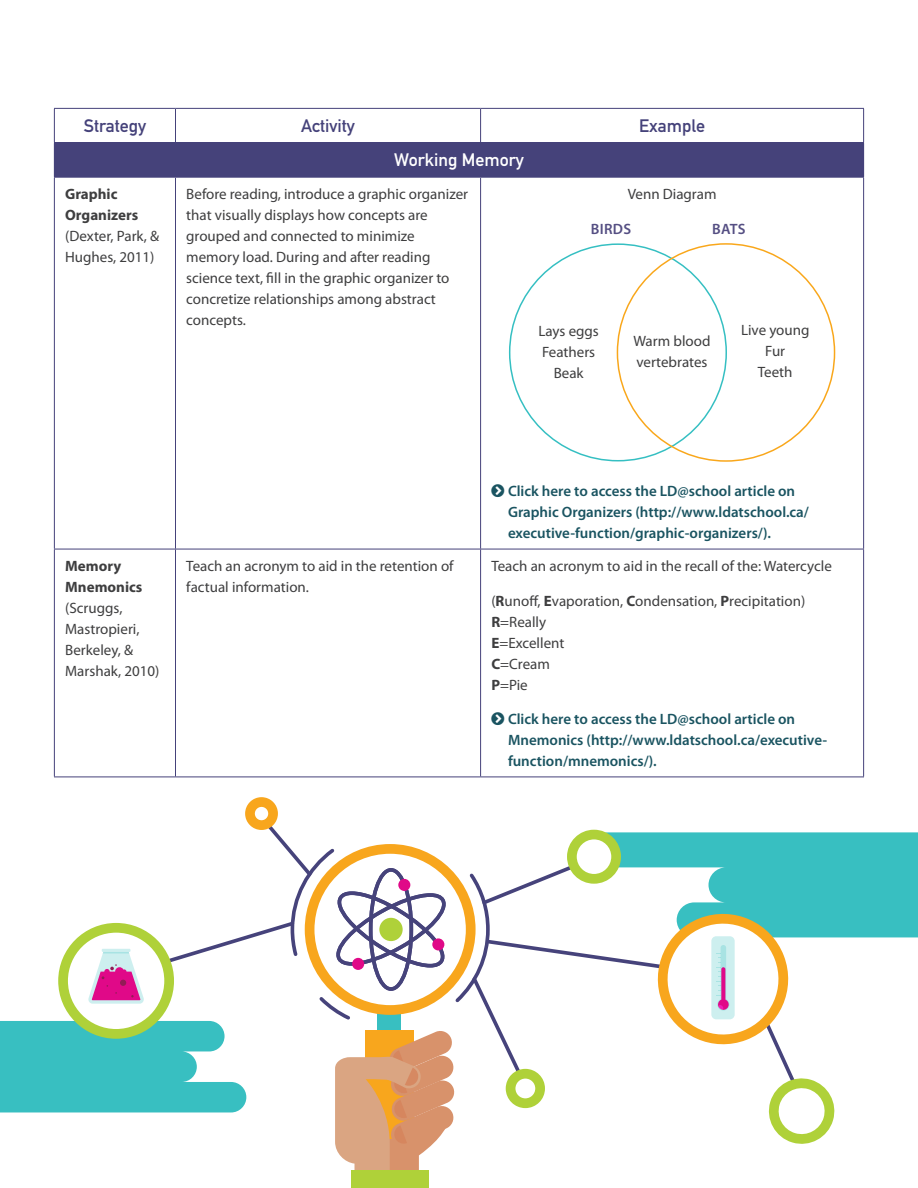
<style>
.page{position:relative;width:918px;height:1188px;background:#fff}
.page>*{position:absolute;margin:0;border:0;box-sizing:border-box;transform-origin:0 0}
.t1{font:17.85px "DIN Mittelschrift Std";color:#45427a}
.t2{font:17.85px "DIN Mittelschrift Std";color:#fff}
.t3{font:15px/21px "Myriad Pro";color:#3e3e3f}
.t4{font:600 15px/21px "Myriad Pro";color:#1a5461}
.t5{font:700 15px/21px "Myriad Pro";color:#3e3e3f}
.t6{font:600 15px "Myriad Pro";letter-spacing:.02em;color:#554f83}
.s1{font-weight:700}
</style>
<div class="page">
<div style="left:351px;top:1170px;width:78px;height:18px;background:#afd139"></div>
<div style="left:245px;top:797px;width:33px;height:33px;border:10px solid #f8a61d;border-radius:50%"></div>
<svg style="left:0;top:820px;width:918px;height:350px"></svg>
<div style="left:432px;top:938px;width:12px;height:12px;background:#e00988;border-radius:50%"></div>
<div style="left:352px;top:958px;width:12px;height:12px;background:#e00988;border-radius:50%"></div>
<div style="left:398px;top:879px;width:12px;height:12px;background:#e00988;border-radius:50%"></div>
<div style="left:54px;top:143px;width:810px;height:34px;background:#45427a"></div>
<hr style="left:54px;top:108px;width:122px;height:1px;background:#45427a">
<hr style="left:54px;top:109px;width:1px;height:33px;background:#45427a">
<hr style="left:176px;top:108px;width:305px;height:1px;background:#45427a">
<hr style="left:175px;top:109px;width:1px;height:33px;background:#45427a">
<hr style="left:481px;top:108px;width:383px;height:1px;background:#45427a">
<hr style="left:480px;top:109px;width:1px;height:33px;background:#45427a">
<hr style="left:863px;top:109px;width:1px;height:33px;background:#45427a">
<hr style="left:54px;top:142px;width:122px;height:1px;background:#45427a">
<hr style="left:176px;top:142px;width:305px;height:1px;background:#45427a">
<hr style="left:481px;top:142px;width:383px;height:1px;background:#45427a">
<hr style="left:54px;top:177px;width:122px;height:1px;background:#45427a">
<hr style="left:54px;top:178px;width:1px;height:371px;background:#45427a">
<hr style="left:176px;top:177px;width:305px;height:1px;background:#45427a">
<hr style="left:175px;top:178px;width:1px;height:371px;background:#45427a">
<hr style="left:481px;top:177px;width:383px;height:1px;background:#45427a">
<hr style="left:480px;top:178px;width:1px;height:371px;background:#45427a">
<hr style="left:863px;top:178px;width:1px;height:371px;background:#45427a">
<hr style="left:54px;top:549px;width:122px;height:1px;background:#45427a">
<hr style="left:54px;top:549px;width:1px;height:228px;background:#45427a">
<hr style="left:176px;top:549px;width:305px;height:1px;background:#45427a">
<hr style="left:175px;top:549px;width:1px;height:228px;background:#45427a">
<hr style="left:481px;top:549px;width:383px;height:1px;background:#45427a">
<hr style="left:480px;top:549px;width:1px;height:228px;background:#45427a">
<hr style="left:863px;top:549px;width:1px;height:228px;background:#45427a">
<hr style="left:54px;top:777px;width:122px;height:1px;background:#45427a">
<hr style="left:176px;top:777px;width:305px;height:1px;background:#45427a">
<hr style="left:481px;top:777px;width:383px;height:1px;background:#45427a">
<h2 class="t1" style="left:84px;top:115px;width:64px">Strategy</h2>
<h2 class="t1" style="left:301px;top:115px;width:55px">Activity</h2>
<h2 class="t1" style="left:639px;top:115px;width:67px">Example</h2>
<h2 class="t2" style="left:394px;top:150px;width:131px">Working Memory</h2>
<p class="t5" style="left:65px;top:183px;width:75px">Graphic<br>Organizers</p>
<p class="t3" style="left:65px;top:225px;width:96px">(Dexter, Park, &amp;<br>Hughes, 2011)</p>
<p class="t3" style="left:186px;top:183px;width:283px">Before reading, introduce a graphic organizer that visually displays how concepts are grouped and connected to minimize memory load. During and after reading science text, fill in the graphic organizer to concretize relationships among abstract concepts.</p>
<p class="t3" style="left:628px;top:183px;width:90px">Venn Diagram</p>
<p class="t6" style="left:591px;top:219px;width:42px">BIRDS</p>
<p class="t6" style="left:712px;top:219px;width:35px">BATS</p>
<p class="t3" style="left:538px;top:320px;width:62px;text-align:center">Lays eggs<br>Feathers<br>Beak</p>
<p class="t3" style="left:633px;top:330px;width:79px">Warm blood vertebrates</p>
<p class="t3" style="left:741px;top:320px;width:70px;text-align:center">Live young<br>Fur<br>Teeth</p>
<p class="t5" style="left:65px;top:555px;width:79px">Memory<br>Mnemonics</p>
<p class="t3" style="left:65px;top:597px;width:96px">(Scruggs,<br>Mastropieri,<br>Berkeley, &amp;<br>Marshak, 2010)</p>
<p class="t4" style="left:508px;top:480px;width:302px">Click here to access the LD@school article on<br>Graphic Organizers (http://www.ldatschool.ca/ executive-function/graphic-organizers/).</p>
<p class="t3" style="left:186px;top:555px;width:269px">Teach an acronym to aid in the retention of factual information.</p>
<p class="t3" style="left:491px;top:555px;width:342px">Teach an acronym to aid in the recall of the: Watercycle</p>
<p class="t3" style="left:491px;top:590px;width:315px">(<span class="s1">R</span>unoff, <span class="s1">E</span>vaporation, <span class="s1">C</span>ondensation, <span class="s1">P</span>recipitation)</p>
<p class="t3" style="left:491px;top:611px;width:56px"><span class="s1">R</span>=Really</p>
<p class="t3" style="left:491px;top:632px;width:75px"><span class="s1">E</span>=Excellent</p>
<p class="t3" style="left:491px;top:653px;width:60px"><span class="s1">C</span>=Cream</p>
<p class="t3" style="left:491px;top:674px;width:38px"><span class="s1">P</span>=Pie</p>
<p class="t4" style="left:508px;top:708px;width:321px">Click here to access the LD@school article on<br>Mnemonics (http://www.ldatschool.ca/executive&shy;function/mnemonics/).</p>
</div>
